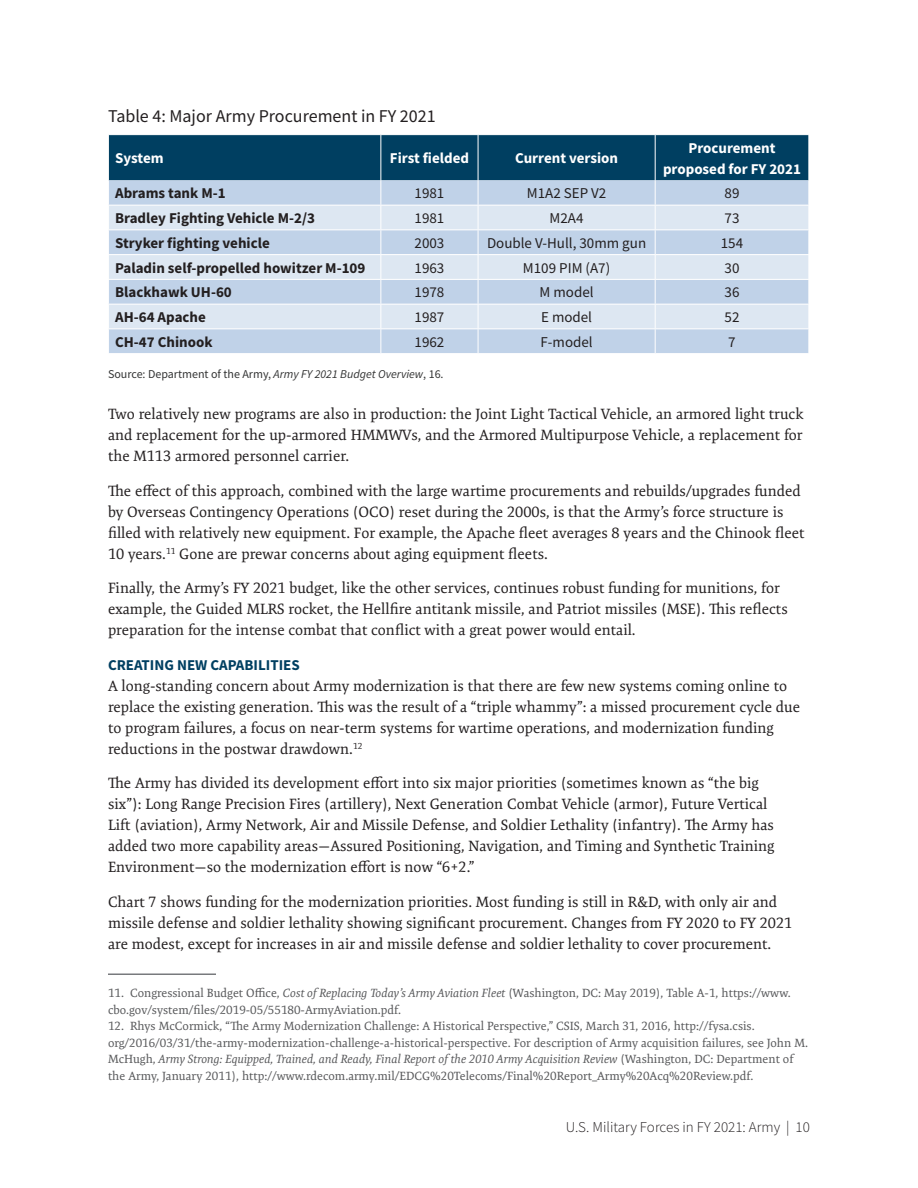
<style>
.page{position:relative;width:918px;height:1188px;background:#fff}
.page>*{position:absolute;margin:0;border:0;box-sizing:border-box;transform-origin:0 0}
.t1{font:18px "Source Sans Pro";color:#231f20}
.t2{font:15px/21px "Expo Serif Pro";color:#231f20}
.t3{font:700 15px "Source Sans Pro";color:#231f20}
.t4{font:15px "Source Sans Pro";color:#231f20}
.t5{font:700 15px/21px "Source Sans Pro";color:#fff;text-align:center}
.t6{font:300 15px "Source Sans Pro";color:#231f20}
.t7{font:700 15px "Source Sans Pro";color:#003f61}
.t8{font:12px/16.5px "Expo Serif Pro";color:#57585a}
.t9{font:12px "Source Sans Pro";color:#333434}
.s1{font-style:italic}
</style>
<div class="page">
<svg style="left:108px;top:135px;width:701px;height:218px;background:#a4bcd0"></svg>
<hr style="left:655px;top:328px;width:154px;height:1px;background:#fff">
<hr style="left:108px;top:973px;width:108px;height:2px;background:#787a7d">
<p class="t1" style="left:108px;top:104px;width:329px">Table 4: Major Army Procurement in FY 2021</p>
<p class="t5" style="left:115px;top:147px;width:50px">System</p>
<p class="t5" style="left:390px;top:147px;width:81px">First fielded</p>
<p class="t5" style="left:515px;top:147px;width:105px">Current version</p>
<p class="t5" style="left:663px;top:137px;width:140px">Procurement proposed for FY 2021</p>
<p class="t3" style="left:115px;top:183px;width:112px">Abrams tank M-1</p>
<p class="t4" style="left:415px;top:184px;width:31px">1981</p>
<p class="t4" style="left:527px;top:184px;width:81px">M1A2 SEP V2</p>
<p class="t4" style="left:725px;top:184px;width:16px">89</p>
<p class="t3" style="left:115px;top:208px;width:201px">Bradley Fighting Vehicle M-2/3</p>
<p class="t4" style="left:415px;top:209px;width:31px">1981</p>
<p class="t4" style="left:550px;top:209px;width:35px">M2A4</p>
<p class="t4" style="left:725px;top:209px;width:16px">73</p>
<p class="t3" style="left:115px;top:233px;width:156px">Stryker fighting vehicle</p>
<p class="t4" style="left:415px;top:233px;width:31px">2003</p>
<p class="t4" style="left:487px;top:233px;width:161px">Double V-Hull, 30mm gun</p>
<p class="t4" style="left:721px;top:233px;width:24px">154</p>
<p class="t3" style="left:115px;top:257px;width:252px">Paladin self-propelled howitzer M-109</p>
<p class="t4" style="left:415px;top:258px;width:31px">1963</p>
<p class="t4" style="left:523px;top:258px;width:89px">M109 PIM (A7)</p>
<p class="t4" style="left:725px;top:258px;width:16px">30</p>
<p class="t3" style="left:115px;top:282px;width:118px">Blackhawk UH-60</p>
<p class="t4" style="left:415px;top:283px;width:31px">1978</p>
<p class="t4" style="left:540px;top:283px;width:56px">M model</p>
<p class="t4" style="left:725px;top:283px;width:16px">36</p>
<p class="t3" style="left:115px;top:307px;width:92px">AH-64 Apache</p>
<p class="t4" style="left:415px;top:308px;width:31px">1987</p>
<p class="t4" style="left:541px;top:308px;width:53px">E model</p>
<p class="t4" style="left:725px;top:308px;width:16px">52</p>
<p class="t3" style="left:115px;top:332px;width:99px">CH-47 Chinook</p>
<p class="t4" style="left:415px;top:332px;width:31px">1962</p>
<p class="t4" style="left:541px;top:332px;width:54px">F-model</p>
<p class="t4" style="left:728px;top:332px;width:9px">7</p>
<p class="t9" style="left:108px;top:366px;width:337px">Source: Department of the Army, <span class="s1">Army FY 2021 Budget Overview</span>, 16.</p>
<p class="t2" style="left:108px;top:404px;width:697px;text-align:justify">Two relatively new programs are also in production: the Joint Light Tactical Vehicle, an armored light truck and replacement for the up-armored HMMWVs, and the Armored Multipurpose Vehicle, a replacement for the M113 armored personnel carrier.</p>
<p class="t2" style="left:108px;top:480px;width:698px">The effect of this approach, combined with the large wartime procurements and rebuilds/upgrades funded by Overseas Contingency Operations (OCO) reset during the 2000s, is that the Army’s force structure is filled with relatively new equipment. For example, the Apache fleet averages 8 years and the Chinook fleet 10 years.<sup>11</sup> Gone are prewar concerns about aging equipment fleets.</p>
<p class="t2" style="left:108px;top:578px;width:681px">Finally, the Army’s FY 2021 budget, like the other services, continues robust funding for munitions, for example, the Guided MLRS rocket, the Hellfire antitank missile, and Patriot missiles (MSE). This reflects preparation for the intense combat that conflict with a great power would entail.</p>
<p class="t7" style="left:108px;top:655px;width:193px">CREATING NEW CAPABILITIES</p>
<p class="t2" style="left:108px;top:675px;width:694px">A long-standing concern about Army modernization is that there are few new systems coming online to replace the existing generation. This was the result of a “triple whammy”: a missed procurement cycle due to program failures, a focus on near-term systems for wartime operations, and modernization funding reductions in the postwar drawdown.<sup>12</sup></p>
<p class="t2" style="left:108px;top:773px;width:668px">The Army has divided its development effort into six major priorities (sometimes known as “the big six”): Long Range Precision Fires (artillery), Next Generation Combat Vehicle (armor), Future Vertical Lift (aviation), Army Network, Air and Missile Defense, and Soldier Lethality (infantry). The Army has added two more capability areas—Assured Positioning, Navigation, and Timing and Synthetic Training Environment—so the modernization effort is now “6+2.”</p>
<p class="t2" style="left:108px;top:891px;width:686px">Chart 7 shows funding for the modernization priorities. Most funding is still in R&amp;D, with only air and missile defense and soldier lethality showing significant procurement. Changes from FY 2020 to FY 2021 are modest, except for increases in air and missile defense and soldier lethality to cover procurement.</p>
<p class="t8" style="left:108px;top:985px;width:684px">11. Congressional Budget Office, <span class="s1">Cost of Replacing Today’s Army Aviation Fleet</span> (Washington, DC: May 2019), Table A-1, https://www. cbo.gov/system/files/2019-05/55180-ArmyAviation.pdf.</p>
<p class="t8" style="left:108px;top:1018px;width:702px">12. Rhys McCormick, “The Army Modernization Challenge: A Historical Perspective,” CSIS, March 31, 2016, http://fysa.csis. org/2016/03/31/the-army-modernization-challenge-a-historical-perspective. For description of Army acquisition failures, see John M.<br>McHugh, <span class="s1">Army Strong: Equipped, Trained, and Ready, Final Report of the 2010 Army Acquisition Review</span> (Washington, DC: Department of the Army, January 2011), http://www.rdecom.army.mil/EDCG%20Telecoms/Final%20Report_Army%20Acq%20Review.pdf.</p>
<p class="t6" style="left:566px;top:1118px;width:246px">U.S. Military Forces in FY 2021: Army | 10</p>
</div>
